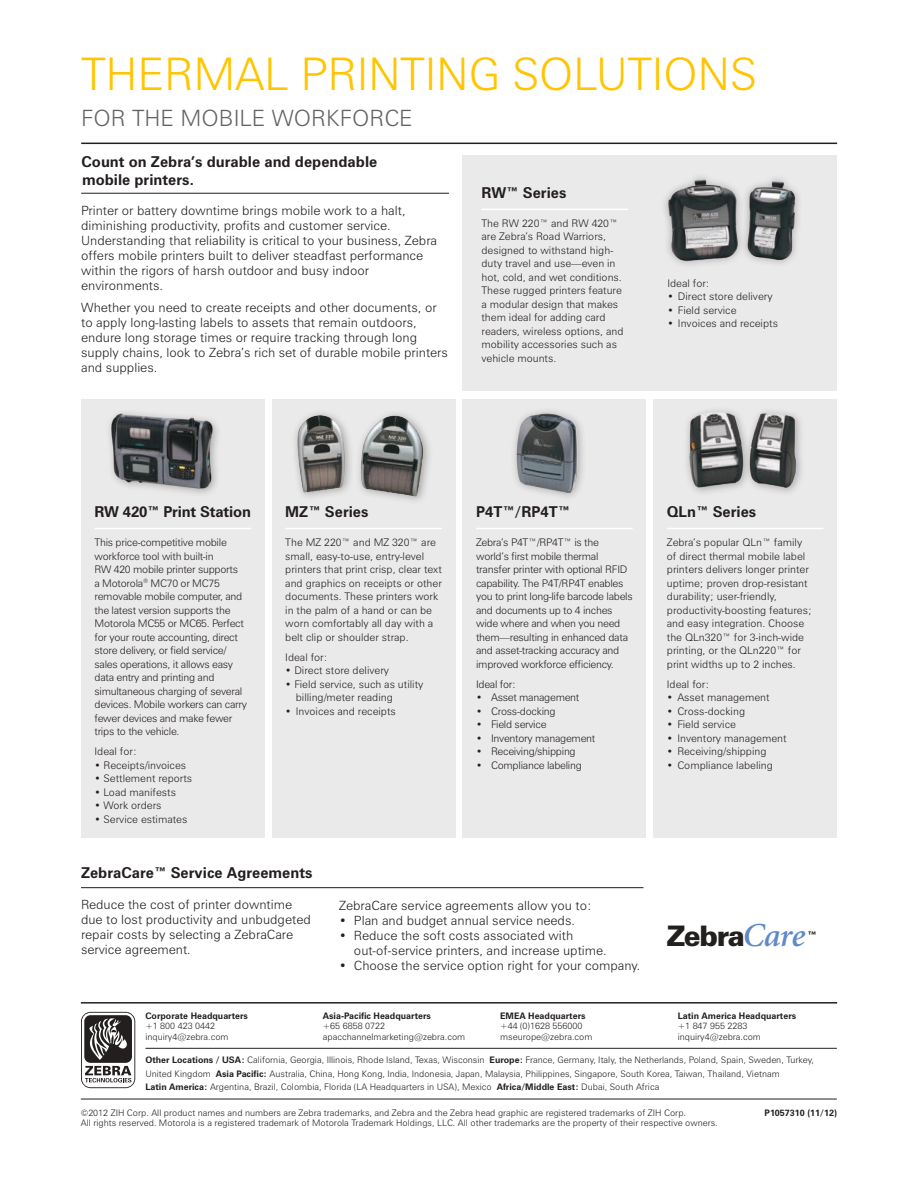
<style>
.page{position:relative;width:918px;height:1188px;background:#fff}
.page>*{position:absolute;margin:0;border:0;box-sizing:border-box;transform-origin:0 0}
.t1{font:300 45px "Zurich BT";letter-spacing:-.01em;color:#ffc500}
.t2{font:900 28.35px "Zurich BT";letter-spacing:-.05em;color:#241f1f}
.t3{font:300 22.5px "Zurich BT";color:#656365}
.t4{font:700 15px/18px "Zurich BT";color:#241f1f}
.t5{font:300 12.75px/15px "Zurich BT";color:#241f1f}
.t6{font:700 12px "Zurich BT";color:#241f1f}
.t7{font:300 10.5px/13.5px "Zurich BT";color:#241f1f}
.t8{font:300 10.5px/13.5px "Zurich BT";letter-spacing:-.025em;color:#241f1f}
.t9{font:300 9px/10.8px "Zurich BT";color:#241f1f}
.t10{font:700 9px "Zurich BT";color:#241f1f}
.s1{font-family:"Minion";font-weight:600;font-style:italic;font-size:33.6px;color:#5f8ac7}
.s2{font-weight:700}
</style>
<div class="page">
<svg style="left:81px;top:1012px;width:54px;height:76px"></svg>
<hr style="left:81px;top:1099px;width:756px;height:1px;background:#241f1f">
<hr style="left:146px;top:1048px;width:691px;height:1px;background:#241f1f">
<hr style="left:81px;top:143px;width:756px;height:1px;background:#241f1f">
<div style="left:463px;top:156px;width:374px;height:235px;background:#ebeaea"></div>
<hr style="left:482px;top:209px;width:146px;height:1px;background:#fff">
<div style="left:81px;top:400px;width:184px;height:438px;background:#ebeaea"></div>
<hr style="left:94px;top:528px;width:157px;height:1px;background:#fff">
<img style="left:109px;top:412px;width:109px;height:82px">
<div style="left:463px;top:400px;width:183px;height:438px;background:#ebeaea"></div>
<hr style="left:476px;top:528px;width:157px;height:1px;background:#fff">
<img style="left:514px;top:411px;width:69px;height:86px">
<div style="left:272px;top:400px;width:183px;height:438px;background:#ebeaea"></div>
<hr style="left:285px;top:528px;width:157px;height:1px;background:#fff">
<div style="left:291px;top:409px;width:142px;height:97px;background:#241f1f;opacity:.34"></div>
<img style="left:299px;top:415px;width:20px;height:15px">
<div style="left:653px;top:400px;width:184px;height:438px;background:#ebeaea"></div>
<hr style="left:667px;top:528px;width:157px;height:1px;background:#fff">
<img style="left:664px;top:176px;width:135px;height:89px">
<hr style="left:81px;top:193px;width:368px;height:1px;background:#241f1f">
<hr style="left:81px;top:887px;width:563px;height:1px;background:#241f1f">
<hr style="left:81px;top:1002px;width:756px;height:2px;background:#241f1f">
<img style="left:687px;top:410px;width:115px;height:83px">
<h1 class="t1" style="left:81px;top:47px;width:87px">therm</h1>
<h1 class="t1" style="left:235px;top:47px;width:518px">al pri nti ng solutio nS</h1>
<h3 class="t3" style="left:81px;top:104px;width:134px">For THE Mobile</h3>
<h3 class="t3" style="left:272px;top:104px;width:17px">workforce</h3>
<h3 class="t4" style="left:82px;top:153px;width:297px">Count on Zebra’s durable and dependable mobile printers.</h3>
<p class="t5" style="left:81px;top:203px;width:358px">Printer or battery downtime brings mobile work to a halt, diminishing productivity, profits and customer service.<br>U nderstanding that reliability is critical to your business, Zebra offers mobile printers built to deliver steadfast performance within the rigors of harsh outdoor and busy indoor environments.</p>
<p class="t5" style="left:81px;top:300px;width:368px">Whether you need to create receipts and other documents, or to apply long-lasting labels to assets that remain outdoors, endure long storage times or require tracking through long supply chains, look to Zebra’s rich set of durable mobile printers and supplies.</p>
<h3 class="t4" style="left:482px;top:183px;width:87px">RW™ Series</h3>
<p class="t7" style="left:482px;top:216px;width:143px">The RW 220™ and RW 420™ are Zebra’s Road Warriors, designed to withstand high&shy;duty travel and use—even in hot, cold, and wet conditions.<br>These rugged printers feature a modular design that makes them ideal for adding card readers, wireless options, and mobility accessories such as vehicle mounts.</p>
<p class="t7" style="left:667px;top:276px;width:44px">Ideal for:</p>
<p class="t7" style="left:667px;top:290px;width:107px">• Direct store delivery</p>
<p class="t7" style="left:667px;top:303px;width:71px">• Field service</p>
<p class="t7" style="left:667px;top:317px;width:112px">• Invoices and receipts</p>
<h3 class="t4" style="left:94px;top:502px;width:158px">RW 420™ Print Station</h3>
<p class="t8" style="left:94px;top:536px;width:154px">This price-competitive mobile workforce tool with built-in<br>RW 420 mobile printer supports<br>a Motorola<sup>®</sup> MC70 or MC75 removable mobile computer, and the latest version supports the<br>Motorola MC55 or MC65. Perfect for your route accounting, direct store delivery, or field service/ sales operations, it allows easy data entry and printing and simultaneous charging of several devices. Mobile workers can carry fewer devices and make fewer trips to the vehicle.</p>
<p class="t7" style="left:94px;top:745px;width:44px">Ideal for:</p>
<p class="t7" style="left:94px;top:758px;width:93px">• Receipts/invoices</p>
<p class="t7" style="left:94px;top:772px;width:99px">• Settlement reports</p>
<p class="t7" style="left:94px;top:785px;width:83px">• Load manifests</p>
<p class="t7" style="left:94px;top:799px;width:69px">• Work orders</p>
<p class="t7" style="left:94px;top:812px;width:94px">• Service estimates</p>
<h3 class="t4" style="left:285px;top:502px;width:85px">MZ™ Series</h3>
<p class="t7" style="left:285px;top:536px;width:158px">The MZ 220™ and MZ 320™ are small, easy-to-use, entry-level printers that print crisp, clear text and graphics on receipts or other documents. These printers work in the palm of a hand or can be worn comfortably all day with a belt clip or shoulder strap.</p>
<p class="t7" style="left:285px;top:650px;width:44px">Ideal for:</p>
<p class="t7" style="left:285px;top:664px;width:105px">• Direct store delivery</p>
<p class="t7" style="left:296px;top:677px;width:129px;text-indent:-10px">• Field service, such as utility billing/meter reading</p>
<p class="t7" style="left:285px;top:704px;width:112px">• Invoices and receipts</p>
<h3 class="t4" style="left:476px;top:502px;width:96px">P4T™/RP4T™</h3>
<p class="t8" style="left:476px;top:536px;width:158px">Zebra’s P4T™/RP4T™ is the world’s first mobile thermal transfer printer with optional RFID capability. The P4T/RP4T enables you to print long-life barcode labels and documents up to 4 inches wide where and when you need them—resulting in enhanced data and asset-tracking accuracy and improved workforce efficiency.</p>
<p class="t7" style="left:476px;top:677px;width:41px">Ideal for:</p>
<p class="t8" style="left:476px;top:691px;width:105px">• Asset management</p>
<p class="t8" style="left:476px;top:704px;width:81px">• Cross-docking</p>
<p class="t8" style="left:476px;top:718px;width:72px">• Field service</p>
<p class="t8" style="left:476px;top:731px;width:121px">• Inventory management</p>
<p class="t8" style="left:476px;top:745px;width:101px">• Receiving/shipping</p>
<p class="t8" style="left:476px;top:758px;width:107px">• Compliance labeling</p>
<h3 class="t4" style="left:81px;top:864px;width:233px">ZebraCare™ Service Agreements</h3>
<p class="t5" style="left:81px;top:897px;width:231px">Reduce the cost of printer downtime due to lost productivity and unbudgeted repair costs by selecting a ZebraCare service agreement.</p>
<p class="t5" style="left:339px;top:898px;width:254px">ZebraCare service agreements allow you to:</p>
<p class="t5" style="left:339px;top:913px;width:238px">• Plan and budget annual service needs.</p>
<p class="t5" style="left:354px;top:928px;width:254px;text-indent:-15px">• Reduce the soft costs associated with out-of-service printers, and increase uptime.</p>
<p class="t5" style="left:339px;top:958px;width:303px">• Choose the service option right for your company.</p>
<p class="t10" style="left:145px;top:1010px;width:104px">Corporate Headquarters</p>
<p class="t9" style="left:145px;top:1021px;width:85px">+1 800 423 0442 inquiry4@zebra.com</p>
<p class="t10" style="left:323px;top:1010px;width:110px">Asia-Pacific Headquarters</p>
<p class="t9" style="left:323px;top:1021px;width:144px">+65 6858 0722 apacchannelmarketing@zebra.com</p>
<p class="t10" style="left:500px;top:1010px;width:8px">EMEA</p>
<p class="t10" style="left:528px;top:1010px;width:59px">Headquarters</p>
<p class="t9" style="left:500px;top:1021px;width:94px">+44 (0)1628 556000 mseurope@zebra.com</p>
<h3 class="t4" style="left:667px;top:502px;width:91px">QLn™ Series</h3>
<p class="t7" style="left:667px;top:536px;width:146px">Zebra’s popular QLn™ family of direct thermal mobile label printers delivers longer printer uptime; proven drop-resistant durability; user-friendly, productivity-boosting features; and easy integration. Choose the QLn320™ for 3-inch-wide printing, or the QLn220™ for print widths up to 2 inches.</p>
<p class="t7" style="left:667px;top:677px;width:44px">Ideal for:</p>
<p class="t7" style="left:667px;top:691px;width:104px">• Asset management</p>
<p class="t7" style="left:667px;top:704px;width:80px">• Cross-docking</p>
<p class="t7" style="left:667px;top:718px;width:71px">• Field service</p>
<p class="t7" style="left:667px;top:731px;width:121px">• Inventory management</p>
<p class="t7" style="left:667px;top:745px;width:101px">• Receiving/shipping</p>
<p class="t7" style="left:667px;top:758px;width:108px">• Compliance labeling</p>
<h2 class="t2" style="left:667px;top:918px;width:140px">Zebra<span class="s1">Care</span></h2>
<p class="t6" style="left:807px;top:928px;width:11px">™</p>
<p class="t10" style="left:678px;top:1010px;width:120px">Latin America Headquarters</p>
<p class="t9" style="left:678px;top:1021px;width:85px">+1 847 955 2283 inquiry4@zebra.com</p>
<p class="t10" style="left:145px;top:1055px;width:84px">Other Locations / USA</p>
<p class="t9" style="left:145px;top:1053px;width:670px;line-height:13.5px;text-indent:96px"><span class="s2">:</span> California, Georgia, Illinois, Rhode Island, Texas, Wisconsin <span class="s2">Europe:</span> France, Germany, Italy, the Netherlands, Poland, Spain, Sweden, Turkey,<br>U nited Kingdom <span class="s2">Asia Pacific:</span> Australia, China, Hong Kong, India, Indonesia, Japan, Malaysia, Philippines, Singapore, South Korea, Taiwan, Thailand, Vietnam<br><span class="s2">Latin America:</span> Argentina, Brazil, Colombia, Florida (LA Headquarters in USA</p>
<p class="t9" style="left:455px;top:1082px;width:206px">), Mexico <span class="s2">Africa/Middle East:</span> Dubai, South Africa</p>
<p class="t9" style="left:81px;top:1107px;width:638px">©2012 ZIH Corp. All product names and numbers are Zebra trademarks, and Zebra and the Zebra head graphic are registered trademarks of ZIH Corp.<br>All rights reserved. Motorola is a registered trademark of Motorola Trademark H oldings, LLC. All other trademarks are the property of their respective owners.</p>
<p class="t10" style="left:765px;top:1107px;width:74px">P1057310 (11/12)</p>
</div>
